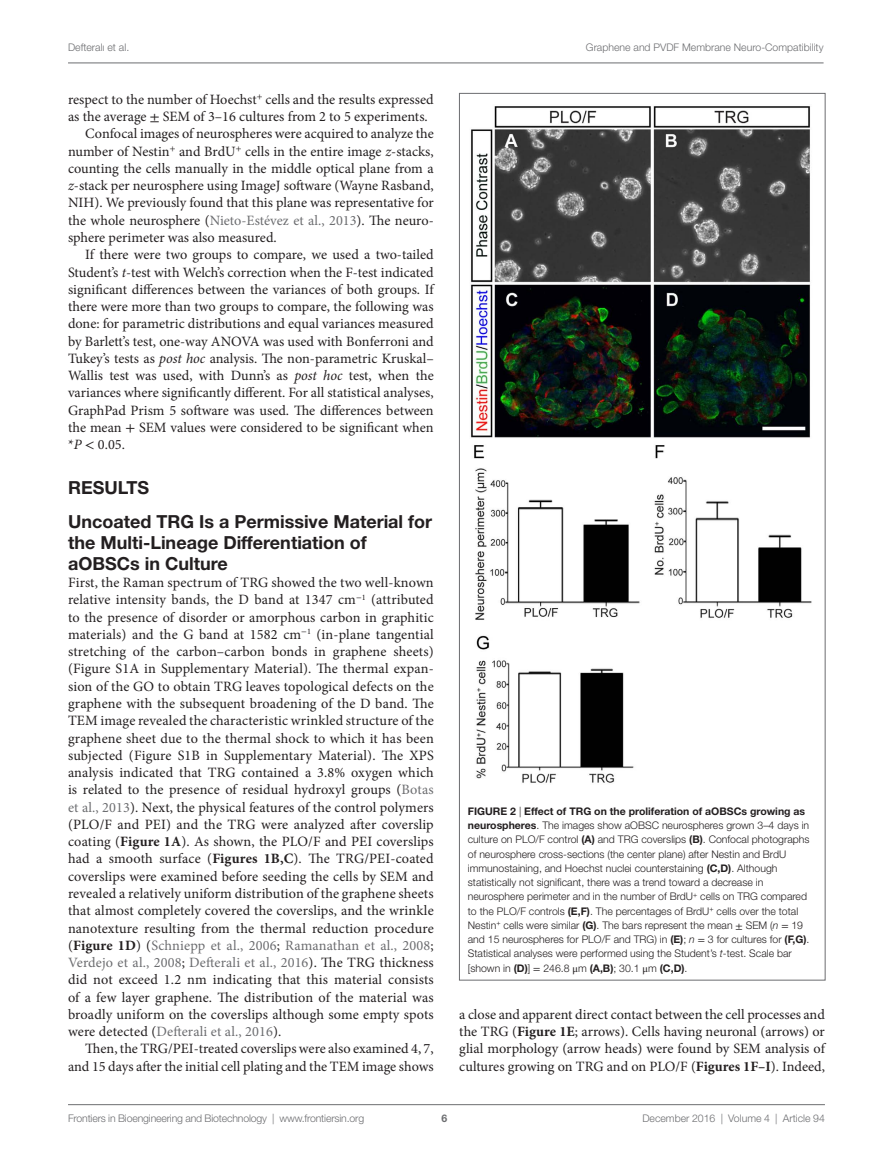
<style>
.page{position:relative;width:893px;height:1170px;background:#fff}
.page>*{position:absolute;margin:0;border:0;box-sizing:border-box;transform-origin:0 0}
.t1{font:700 18px/33.8px "Helvetica Neue LT Std";color:#231f20}
.t2{font:14.25px/17.2px "Minion Pro";color:#231f20;text-align:justify}
.t3{font:300 10.5px/14.2px "Helvetica Neue LT Std";color:#231f20}
.t4{font:300 10.5px "Helvetica Neue LT Std";color:#6c6d70}
.t5{font:700 10.5px "Helvetica Neue LT Std";color:#6c6d70}
.s1{font-family:"STIX General"}
.s2{font-style:italic}
.s3{color:#6c6d70}
.s4{font-weight:700}
.s5{font-family:"STIX General";font-weight:400}
</style>
<div class="page">
<img style="left:470px;top:106px;width:342px;height:677px">
<hr style="left:68px;top:63px;width:756px;height:1px;background:#6c6d70">
<hr style="left:68px;top:1104px;width:757px;height:1px;background:#6c6d70">
<p class="t4" style="left:68px;top:41px;width:63px">Defteralı et al.</p>
<p class="t4" style="left:586px;top:41px;width:239px">Graphene and PVDF Membrane Neuro-Compatibility</p>
<p class="t2" style="left:68px;top:91px;width:367px">respect to the number of Hoechst<sup>+</sup> cells and the results expressed</p>
<p class="t2" style="left:68px;top:108px;width:361px">as the average <span class="s1">±</span> SEM of 3–16 cultures from 2 to 5 experiments.</p>
<p class="t2" style="left:85px;top:125px;width:350px">Confocal images of neurospheres were acquired to analyze the</p>
<p class="t2" style="left:68px;top:142px;width:367px">number of Nestin<sup>+</sup> and BrdU<sup>+</sup> cells in the entire image <span class="s2">z</span>-stacks,</p>
<p class="t2" style="left:68px;top:160px;width:367px">counting the cells manually in the middle optical plane from a</p>
<p class="t2" style="left:68px;top:177px;width:367px"><span class="s2">z</span>-stack per neurosphere using ImageJ software (Wayne Rasband,</p>
<p class="t2" style="left:68px;top:194px;width:367px">NIH). We previously found that this plane was representative for</p>
<p class="t2" style="left:68px;top:211px;width:367px">the whole neurosphere (<span class="s3">Nieto-Estévez et al., 2013</span>). The neuro-</p>
<p class="t2" style="left:68px;top:229px;width:210px">sphere perimeter was also measured.</p>
<p class="t2" style="left:85px;top:246px;width:350px">If there were two groups to compare, we used a two-tailed</p>
<p class="t2" style="left:68px;top:263px;width:367px">Student’s <span class="s2">t</span>-test with Welch’s correction when the F-test indicated</p>
<p class="t2" style="left:68px;top:281px;width:367px">significant differences between the variances of both groups. If</p>
<p class="t2" style="left:68px;top:298px;width:367px">there were more than two groups to compare, the following was</p>
<p class="t2" style="left:68px;top:315px;width:367px">done: for parametric distributions and equal variances measured</p>
<p class="t2" style="left:68px;top:332px;width:367px">by Barlett’s test, one-way ANOVA was used with Bonferroni and</p>
<p class="t2" style="left:68px;top:350px;width:367px">Tukey’s tests as <span class="s2">post hoc</span> analysis. The non-parametric Kruskal–</p>
<p class="t2" style="left:68px;top:367px;width:367px">Wallis test was used, with Dunn’s as <span class="s2">post hoc</span> test, when the</p>
<p class="t2" style="left:68px;top:384px;width:367px">variances where significantly different. For all statistical analyses,</p>
<p class="t2" style="left:68px;top:401px;width:367px">GraphPad Prism 5 software was used. The differences between</p>
<p class="t2" style="left:68px;top:419px;width:367px">the mean <span class="s1">+</span> SEM values were considered to be significant when</p>
<p class="t2" style="left:68px;top:436px;width:58px">*<span class="s2">P</span> <span class="s1">&lt;</span> 0.05.</p>
<p class="t1" style="left:68px;top:470px;width:13px">RES</p>
<p class="t1" style="left:68px;top:470px;width:366px;text-indent:36px">ULTS<br>Uncoated TRG Is a Permissive Material for</p>
<p class="t1" style="left:68px;top:531px;width:300px;line-height:21px">the Multi-Lineage Differentiation of aOBSCs in Culture</p>
<p class="t2" style="left:68px;top:574px;width:367px">First, the Raman spectrum of TRG showed the two well-known relative intensity bands, the D band at 1347 cm<sup>−</sup><sup>1</sup> (attributed to the presence of disorder or amorphous carbon in graphitic materials) and the G band at 1582 cm<sup>−</sup><sup>1</sup> (in-plane tangential stretching of the carbon–carbon bonds in graphene sheets) (Figure S1A in Supplementary Material). The thermal expan&shy;sion of the GO to obtain TRG leaves topological defects on the graphene with the subsequent broadening of the D band. The TEM image revealed the characteristic wrinkled structure of the graphene sheet due to the thermal shock to which it has been subjected (Figure S1B in Supplementary Material). The XPS analysis indicated that TRG contained a 3.8% oxygen which is related to the presence of residual hydroxyl groups (<span class="s3">Botas et al., 2013</span>). Next, the physical features of the control polymers (PLO/F and PEI) and the TRG were analyzed after coverslip coating (<span class="s4">Figure 1A</span>). As shown, the PLO/F and PEI coverslips had a smooth surface (<span class="s4">Figures 1B,C</span>). The TRG/PEI-coated coverslips were examined before seeding the cells by SEM and revealed a relatively uniform distribution of the graphene sheets that almost completely covered the coverslips, and the wrinkle nanotexture resulting from the thermal reduction procedure (<span class="s4">Figure 1D</span>) (<span class="s3">Schniepp et al., 2006</span>; <span class="s3">Ramanathan et al., 2008</span>; <span class="s3">Verdejo et al., 2008</span>; <span class="s3">Defterali et al., 2016</span>). The TRG thickness did not exceed 1.2 nm indicating that this material consists of a few layer graphene. The distribution of the material was broadly uniform on the coverslips although some empty spots were detected (<span class="s3">Defterali et al., 2016</span>).</p>
<p class="t2" style="left:68px;top:1040px;width:367px;text-align:right">Then, the TRG/PEI-treated coverslips were also examined 4, 7, and 15 days after the initial cell plating and the TEM image shows</p>
<p class="t3" style="left:468px;top:803px;width:343px"><span class="s4">FIG URE 2</span> | <span class="s4">Effect of TRG on the proliferation of aOBSCs growing as neurospheres</span>. The images show aOBSC neurospheres grown 3–4 days in culture on PLO/F control <span class="s4">(A)</span> and TRG coverslips <span class="s4">(B)</span>. Confocal photographs of neurosphere cross-sections (the center plane) after Nestin and BrdU immunostaining, and Hoechst nuclei counterstaining <span class="s4">(C,D)</span>. Although statistically not significant, there was a trend toward a decrease in neurosphere perimeter and in the number of BrdU<sup>+</sup> cells on TRG compared to the PLO/F controls <span class="s4">(E,F)</span>. The percentages of BrdU<sup>+</sup> cells over the total Nestin<sup>+</sup> cells were similar <span class="s4">(G)</span>. The bars represent the mean <span class="s5">±</span> SEM (<span class="s2">n</span> <span class="s5">=</span> 19 and 15 neurospheres for PLO/F and TRG) in <span class="s4">(E)</span>; <span class="s2">n</span> <span class="s5">=</span> 3 for cultures for <span class="s4">(F,G)</span>.<br>Statistical analyses were performed using the Student’s <span class="s2">t</span>-test. Scale bar [shown in <span class="s4">(D)</span>] <span class="s5">=</span> 246.8 <span class="s5">μ</span>m <span class="s4">(A,B)</span>; 30.1 <span class="s5">μ</span>m <span class="s4">(C,D)</span>.</p>
<p class="t2" style="left:459px;top:1005px;width:367px">a close and apparent direct contact between the cell processes and the TRG (<span class="s4">Figure 1E</span>; arrows). Cells having neuronal (arrows) or glial morphology (arrow heads) were found by SEM analysis of cultures growing on TRG and on PLO/F (<span class="s4">Figures 1F–I</span>). Indeed,</p>
<p class="t4" style="left:68px;top:1111px;width:298px">Frontiers in Bioengineering and Biotechnology | www.frontiersin.org</p>
<p class="t4" style="left:642px;top:1111px;width:184px">December 2016 | Volume 4 | Article 94</p>
<p class="t5" style="left:441px;top:1111px;width:7px">6</p>
</div>
